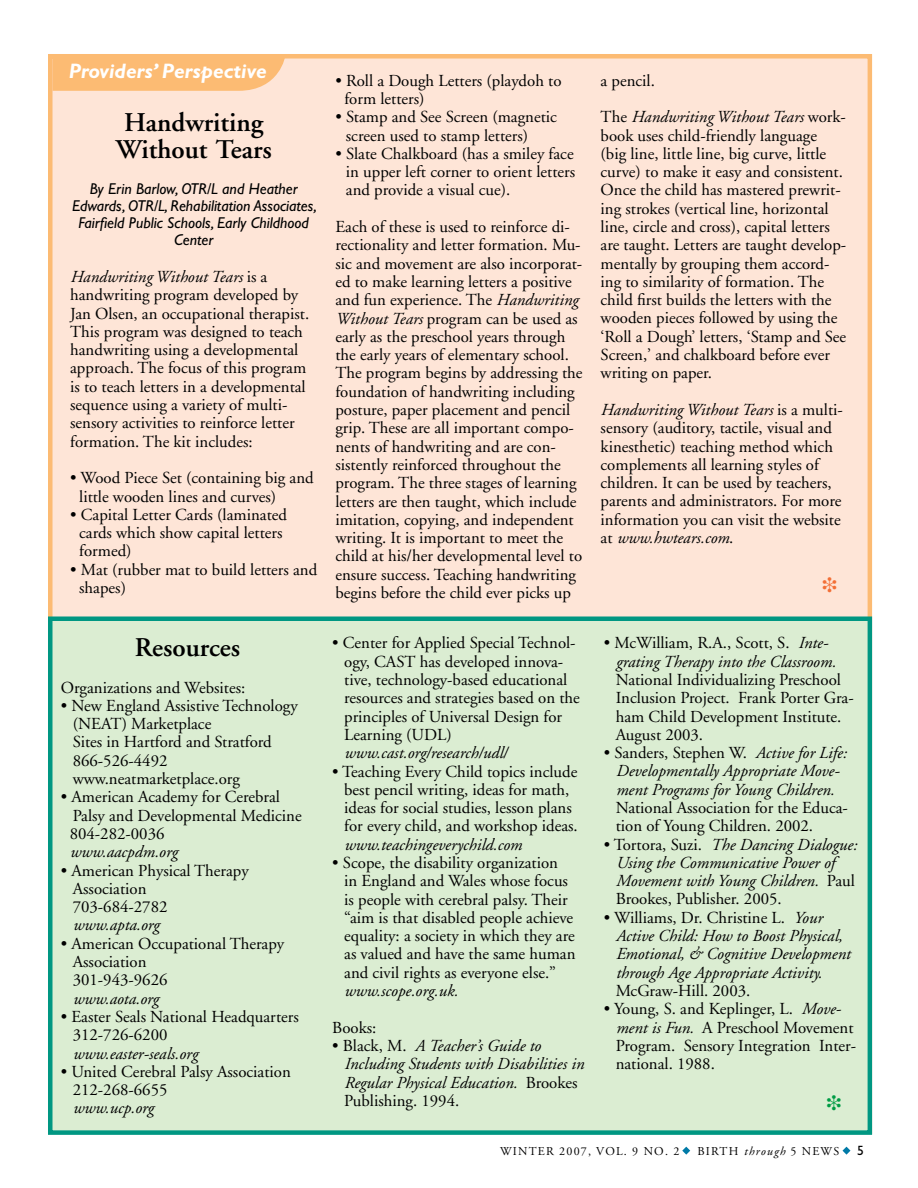
<style>
.page{position:relative;width:918px;height:1188px;background:#fff}
.page>*{position:absolute;margin:0;border:0;box-sizing:border-box;transform-origin:0 0}
.t1{font:600 27px/27px "Adobe Garamond";color:#000;text-align:center}
.t2{font:italic 700 21px "Gill Sans";color:#fff}
.t3{font:16.8px/18.3px "Adobe Garamond";color:#000}
.t4{font:italic 16.8px/18.3px "Adobe Garamond";color:#000}
.t5{font:italic 15.75px/17.2px "Gill Sans";color:#000;text-align:center}
.t6{font:13.5px "Gill Sans";color:#000}
.t7{font:12px "Adobe Garamond";letter-spacing:.1em;color:#000}
.t8{font:italic 12px "Adobe Garamond";letter-spacing:.1em;color:#000}
.s1{font-style:italic}
.s2{font-style:normal}
</style>
<div class="page">
<svg style="left:682px;top:1147px;width:8px;height:8px"></svg>
<svg style="left:843px;top:1147px;width:7px;height:8px"></svg>
<div style="left:48px;top:54px;width:824px;height:1080px;background:#fee5d7;border:4px solid #fcbb73"></div>
<svg style="left:52px;top:56px;width:233px;height:35px;background:#fcbd78"></svg>
<div style="left:48px;top:616px;width:824px;height:519px;background:#dbedd2;border:4px solid #009782"></div>
<p class="t2" style="left:69px;top:58px;width:199px">Providers’ Perspective</p>
<h1 class="t1" style="left:116px;top:110px;width:158px">Handwriting<br>Without Tears</h1>
<p class="t5" style="left:72px;top:180px;width:246px">By Erin Barlow, OTR/L and Heather<br>Edwards, OTR/L, Rehabilitation Associates,<br>Fairfield Public Schools, Early Childhood<br>Center</p>
<p class="t3" style="left:70px;top:268px;width:241px"><span class="s1">Handwriting Without Tears</span> is a handwriting program developed by Jan Olsen, an occupational therapist.<br>This program was designed to teach handwriting using a developmental approach. The focus of this program is to teach letters in a developmental sequence using a variety of multi&shy;sensory activities to reinforce letter formation. The kit includes:</p>
<p class="t3" style="left:79px;top:469px;width:236px;text-indent:-9px">• Wood Piece Set (containing big and little wooden lines and curves)</p>
<p class="t3" style="left:79px;top:506px;width:209px;text-indent:-9px">• Capital Letter Cards (laminated cards which show capital letters formed)</p>
<p class="t3" style="left:79px;top:561px;width:240px;text-indent:-9px">• Mat (rubber mat to build letters and shapes)</p>
<h1 class="t1" style="left:135px;top:634px;width:107px">Resources</h1>
<p class="t3" style="left:61px;top:679px;width:186px">Organizations and Websites:</p>
<p class="t3" style="left:61px;top:697px;width:238px">• New England Assistive Technology</p>
<p class="t3" style="left:73px;top:715px;width:140px">(NEAT) Marketplace</p>
<p class="t3" style="left:61px;top:733px;width:213px">S ites in Hartford and Stratford</p>
<p class="t3" style="left:73px;top:752px;width:96px">866-526-4492</p>
<p class="t3" style="left:73px;top:770px;width:169px">www.neatmarketplace.org</p>
<p class="t3" style="left:70px;top:788px;width:234px;text-indent:-9px">• American Academy for Cerebral<br>Palsy and Developmental Medicine<br>804-282-0036</p>
<p class="t4" style="left:70px;top:843px;width:109px">www.aacpdm.org</p>
<p class="t3" style="left:73px;top:862px;width:178px;text-indent:-12px">• American Physical Therapy<br>Association<br>703-684-2782</p>
<p class="t4" style="left:73px;top:917px;width:88px">www.apta.org</p>
<p class="t3" style="left:73px;top:935px;width:213px;text-indent:-12px">• American Occupational Therapy<br>Association<br>301-943-9626</p>
<p class="t4" style="left:73px;top:990px;width:87px">www.aota.org</p>
<p class="t3" style="left:73px;top:1008px;width:228px;text-indent:-12px">• Easter Seals National Headquarters<br>312-726-6200</p>
<p class="t4" style="left:73px;top:1045px;width:127px">www.easter-seals.org</p>
<p class="t3" style="left:73px;top:1063px;width:220px;text-indent:-12px">• United Cerebral Palsy Association<br>212-268-6655</p>
<p class="t4" style="left:73px;top:1099px;width:82px">www.ucp.org</p>
<p class="t3" style="left:344px;top:72px;width:219px;text-indent:-9px">• Roll a Dough Letters (playdoh to form letters)</p>
<p class="t3" style="left:346px;top:108px;width:213px;text-indent:-10px">• Stamp and See Screen (magnetic screen used to stamp letters)</p>
<p class="t3" style="left:346px;top:145px;width:231px;text-align:justify;text-indent:-10px">• Slate Chalkboard (has a smiley face in upper left corner to orient letters and provide a visual cue).</p>
<p class="t3" style="left:335px;top:218px;width:249px">Each of these is used to reinforce di&shy;rectionality and letter formation. Mu&shy;sic and movement are also incorporat&shy;ed to make learning letters a positive and fun experience. The <span class="s1">Handwriting Without Tears</span> program can be used as early as the preschool years through the early years of elementary school.<br>The program begins by addressing the foundation of handwriting including posture, paper placement and pencil grip. These are all important compo&shy;nents of handwriting and are con&shy;sistently reinforced throughout the program. The three stages of learning letters are then taught, which include imitation, copying, and independent writing. It is important to meet the child at his/her developmental level to ensure success. Teaching handwriting begins before the child ever picks up</p>
<p class="t3" style="left:344px;top:634px;width:237px;text-indent:-12px">• Center for Applied Special Technol&shy;ogy, CAST has developed innova&shy;tive, technology-based educational resources and strategies based on the principles of Universal Design for<br>Learning (UDL)</p>
<p class="t4" style="left:344px;top:744px;width:164px">www.cast.org/research/udl/</p>
<p class="t3" style="left:344px;top:762px;width:235px;text-indent:-12px">• Teaching Every Child topics include best pencil writing, ideas for math, ideas for social studies, lesson plans for every child, and workshop ideas.</p>
<p class="t4" style="left:344px;top:836px;width:179px">www.teachingeverychild.com</p>
<p class="t3" style="left:344px;top:854px;width:233px;text-indent:-12px">• Scope, the disability organization<br>in England and Wales whose focus is people with cerebral palsy. Their “aim is that disabled people achieve equality: a society in which they are as valued and have the same human and civil rights as everyone else.”</p>
<p class="t4" style="left:344px;top:982px;width:115px">www.scope.org.uk.</p>
<p class="t3" style="left:332px;top:1019px;width:46px">Books:</p>
<p class="t4" style="left:344px;top:1037px;width:241px;text-indent:-12px"><span class="s2">• Black, M.</span> A Teacher’s Guide to<br>Including Students with Disabilities in<br>Regular Physical Education. <span class="s2">Brookes<br>Publishing. 1994.</span></p>
<p class="t4" style="left:601px;top:63px;width:247px;line-height:36.6px"><span class="s2">a pencil.<br>The</span> Handwriting Without Tears <span class="s2">work-</span></p>
<p class="t3" style="left:601px;top:126px;width:247px">book uses child-friendly language (big line, little line, big curve, little curve) to make it easy and consistent.<br>Once the child has mastered prewrit&shy;ing strokes (vertical line, horizontal line, circle and cross), capital letters are taught. Letters are taught develop&shy;mentally by grouping them accord&shy;ing to similarity of formation. The child first builds the letters with the wooden pieces followed by using the ‘Roll a Dough’ letters, ‘Stamp and See Screen,’ and chalkboard before ever writing on paper.</p>
<p class="t3" style="left:601px;top:401px;width:244px"><span class="s1">Handwriting Without Tears</span> is a multi&shy;sensory (auditory, tactile, visual and kinesthetic) teaching method which complements all learning styles of children. It can be used by teachers, parents and administrators. For more information you can visit the website at <span class="s1">www.hwtears.com</span>.</p>
<p class="t4" style="left:616px;top:634px;width:222px;text-indent:-12px"><span class="s2">• McWilliam, R.A., Scott, S.</span> Inte&shy;grating Therapy into the Classroom.</p>
<p class="t3" style="left:616px;top:671px;width:240px">National Individualizing Preschool<br>Inclusion Project. Frank Porter Gra&shy;ham Child Development Institute.<br>August 2003.</p>
<p class="t4" style="left:604px;top:744px;width:244px;text-align:center"><span class="s2">• Sanders, Stephen W.</span> Active for Life:<br>Developmentally Appropriate Move&shy;ment Programs for Young Children.</p>
<p class="t3" style="left:616px;top:799px;width:234px">National Association for the Educa&shy;tion of Young Children. 2002.</p>
<p class="t4" style="left:616px;top:836px;width:243px;text-indent:-12px"><span class="s2">• Tortora, Suzi.</span> The Dancing Dialogue:<br>Using the Communicative Power of Movement with Young Children. <span class="s2">Paul Brookes, Publisher. 2005.</span></p>
<p class="t4" style="left:616px;top:909px;width:236px;text-indent:-12px"><span class="s2">• Williams, Dr. Christine L.</span> Your Active Child: How to Boost Physical, Emotional, &amp; Cognitive Development through Age Appropriate Activity.</p>
<p class="t3" style="left:616px;top:982px;width:136px">McGraw-Hill. 2003.</p>
<p class="t3" style="left:616px;top:1000px;width:242px;text-indent:-12px">• Young, S. and Keplinger, L. <span class="s1">Move&shy;ment is Fun.</span> A Preschool Movement<br>Program. Sensory Integration Inter&shy;national. 1988.</p>
<p class="t7" style="left:500px;top:1145px;width:22px">Wint</p>
<p class="t7" style="left:538px;top:1145px;width:143px">er 2007, Vol. 9 No . 2</p>
<p class="t7" style="left:697px;top:1145px;width:17px">Birt</p>
<p class="t8" style="left:729px;top:1145px;width:112px"><span class="s2">h</span> through <span class="s2">5 News</span></p>
<p class="t6" style="left:857px;top:1142px;width:8px">5</p>
</div>
